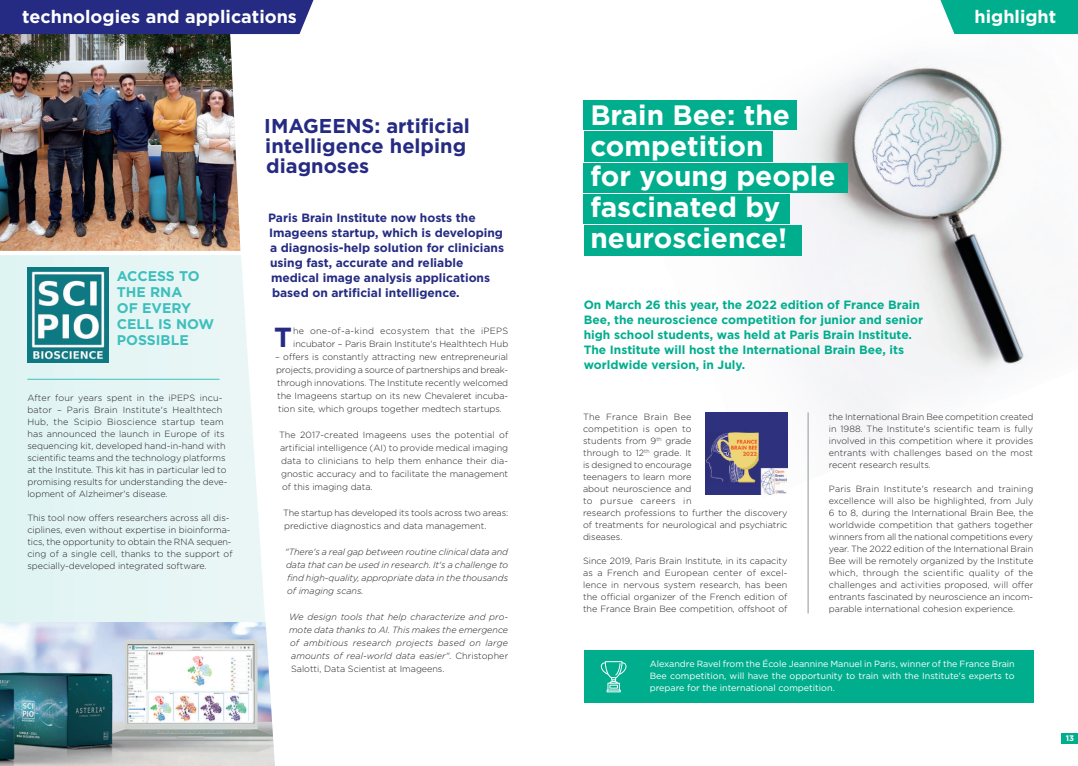
<style>
.page{position:relative;width:1078px;height:766px;background:#fff}
.page>*{position:absolute;margin:0;border:0;box-sizing:border-box;transform-origin:0 0}
.t1{font:700 28px/30.8px "Gotham";color:#fff}
.t2{font:700 27.6px "Gotham";color:#252b82}
.t3{font:700 20px/20px "Gotham";color:#252b82}
.t4{font:700 18px "Gotham";color:#fff}
.t5{font:700 14px/16px "Gotham";color:#3dbfbd}
.t6{font:700 12px/15px "Gotham";color:#00ae8e}
.t7{font:700 12px/15px "Gotham";color:#252b82}
.t8{font:300 9px/12px "Gotham";color:#231f20;text-align:justify}
.t9{font:italic 300 9px/13px "Gotham";color:#231f20;text-align:justify}
.t10{font:9px/12px "Gotham";color:#fff;text-align:justify}
.t11{font:700 8px "Gotham";color:#fff}
.s1{font-style:normal}
</style>
<div class="page">
<img style="left:616px;top:34px;width:461px;height:465px">
<div style="left:940px;top:0;width:137px;height:34px;background:#00ae8e"></div>
<div style="left:1061px;top:732px;width:16px;height:11px;background:#00ae8e"></div>
<div style="left:583px;top:101px;width:214px;height:29px;background:#00ae8e"></div>
<div style="left:583px;top:131px;width:189px;height:31px;background:#00ae8e"></div>
<div style="left:583px;top:163px;width:265px;height:30px;background:#00ae8e"></div>
<div style="left:583px;top:194px;width:206px;height:29px;background:#00ae8e"></div>
<div style="left:583px;top:225px;width:218px;height:31px;background:#00ae8e"></div>
<hr style="left:807px;top:412px;width:1px;height:201px;background:#939598">
<div style="left:0;top:255px;width:265px;height:366px;background:#e5f5f4"></div>
<hr style="left:27px;top:379px;width:192px;height:1px;background:#42c0bc">
<div style="left:583px;top:650px;width:450px;height:52px;background:#00ae8e"></div>
<svg style="left:600px;top:661px;width:26px;height:31px"></svg>
<img style="left:0;top:34px;width:240px;height:217px">
<img style="left:27px;top:267px;width:81px;height:96px">
<img style="left:0;top:621px;width:275px;height:144px">
<img style="left:705px;top:412px;width:82px;height:82px">
<div style="left:0;top:0;width:313px;height:34px;background:#252b82"></div>
<h3 class="t4" style="left:22px;top:5px;width:276px">technologies and applications</h3>
<h3 class="t5" style="left:117px;top:267px;width:99px">ACCESS TO<br>THE RNA<br>OF EVERY<br>CELL IS NOW<br>POSSIBLE</h3>
<p class="t8" style="left:27px;top:392px;width:202px;text-align:left">After four years spent in the iPEPS incu&shy;bator – Paris Brain Institute's Healthtech Hub, the Scipio Bioscience startup team has announced the launch in Europe of its sequencing kit, developed hand-in-hand with scientific teams and the technology platforms at the Institute. This kit has in particular led to promising results for understanding the deve&shy;lopment of Alzheimer's disease.</p>
<p class="t8" style="left:27px;top:512px;width:207px;text-align:left">This tool now offers researchers across all dis&shy;ciplines, even without expertise in bioinforma&shy;tics, the opportunity to obtain the RNA sequen&shy;cing of a single cell, thanks to the support of specially-developed integrated software.</p>
<h3 class="t3" style="left:264px;top:116px;width:207px">IMAGEENS: artificial intelligence helping diagnoses</h3>
<h3 class="t7" style="left:268px;top:210px;width:237px">Paris Brain Institute now hosts the Imageens startup, which is developing a diagnosis-help solution for clinicians using fast, accurate and reliable medical image analysis applications based on artificial intelligence.</h3>
<h2 class="t2" style="left:274px;top:319px;width:19px">T</h2>
<p class="t8" style="left:293px;top:324px;width:217px;line-height:13px">he one-of-a-kind ecosystem that the iPEPS incubator – Paris Brain Institute's Healthtech Hub</p>
<p class="t8" style="left:275px;top:350px;width:235px;line-height:13px">– offers is constantly attracting new entrepreneurial projects, providing a source of partnerships and break&shy;through innovations. The Institute recently welcomed the Imageens startup on its new Chevaleret incuba&shy;tion site, which groups together medtech startups.</p>
<p class="t8" style="left:279px;top:428px;width:231px;line-height:13px">The 2017-created Imageens uses the potential of artificial intelligence (AI) to provide medical imaging data to clinicians to help them enhance their dia&shy;gnostic accuracy and to facilitate the management of this imaging data.</p>
<p class="t8" style="left:283px;top:506px;width:226px;line-height:13px">The startup has developed its tools across two areas: predictive diagnostics and data management.</p>
<p class="t9" style="left:285px;top:545px;width:224px">"There's a real gap between routine clinical data and data that can be used in research. It's a challenge to find high-quality, appropriate data in the thousands of imaging scans.</p>
<p class="t9" style="left:289px;top:610px;width:221px">We design tools that help characterize and pro&shy;mote data thanks to AI. This makes the emergence of ambitious research projects based on large amounts of real-world data easier". <span class="s1">Christopher Salotti, Data Scientist at Imageens.</span></p>
<h3 class="t4" style="left:974px;top:5px;width:83px">highlight</h3>
<h1 class="t1" style="left:590px;top:99px;width:247px">Brain Bee: the competition<br>for young people fascinated by neuroscience!</h1>
<p class="t6" style="left:583px;top:297px;width:341px">On March 26 this year, the 2022 edition of France Brain Bee, the neuroscience competition for junior and senior high school students, was held at Paris Brain Institute.<br>The Institute will host the International Brain Bee, its worldwide version, in July.</p>
<p class="t8" style="left:583px;top:410px;width:206px;text-align:left">The France Brain Bee<br>competition is open to<br>students from 9<sup>th</sup> grade<br>through to 12<sup>th</sup> grade. It<br>is designed to encourage<br>teenagers to learn more<br>about neuroscience and<br>to pursue careers in<br>research professions to further the discovery of treatments for neurological and psychiatric diseases.</p>
<p class="t8" style="left:583px;top:554px;width:206px">Since 2019, Paris Brain Institute, in its capacity as a French and European center of excel&shy;lence in nervous system research, has been the official organizer of the French edition of the France Brain Bee competition, offshoot of</p>
<p class="t8" style="left:828px;top:410px;width:206px">the International Brain Bee competition created in 1988. The Institute's scientific team is fully involved in this competition where it provides entrants with challenges based on the most recent research results.</p>
<p class="t8" style="left:828px;top:482px;width:206px">Paris Brain Institute's research and training excellence will also be highlighted, from July 6 to 8, during the International Brain Bee, the worldwide competition that gathers together winners from all the national competitions every year. The 2022 edition of the International Brain Bee will be remotely organized by the Institute which, through the scientific quality of the challenges and activities proposed, will offer entrants fascinated by neuroscience an incom&shy;parable international cohesion experience.</p>
<p class="t10" style="left:649px;top:657px;width:366px">Alexandre Ravel from the École Jeannine Manuel in Paris, winner of the France Brain Bee competition, will have the opportunity to train with the Institute's experts to prepare for the international competition.</p>
<p class="t11" style="left:1065px;top:732px;width:10px">13</p>
</div>
